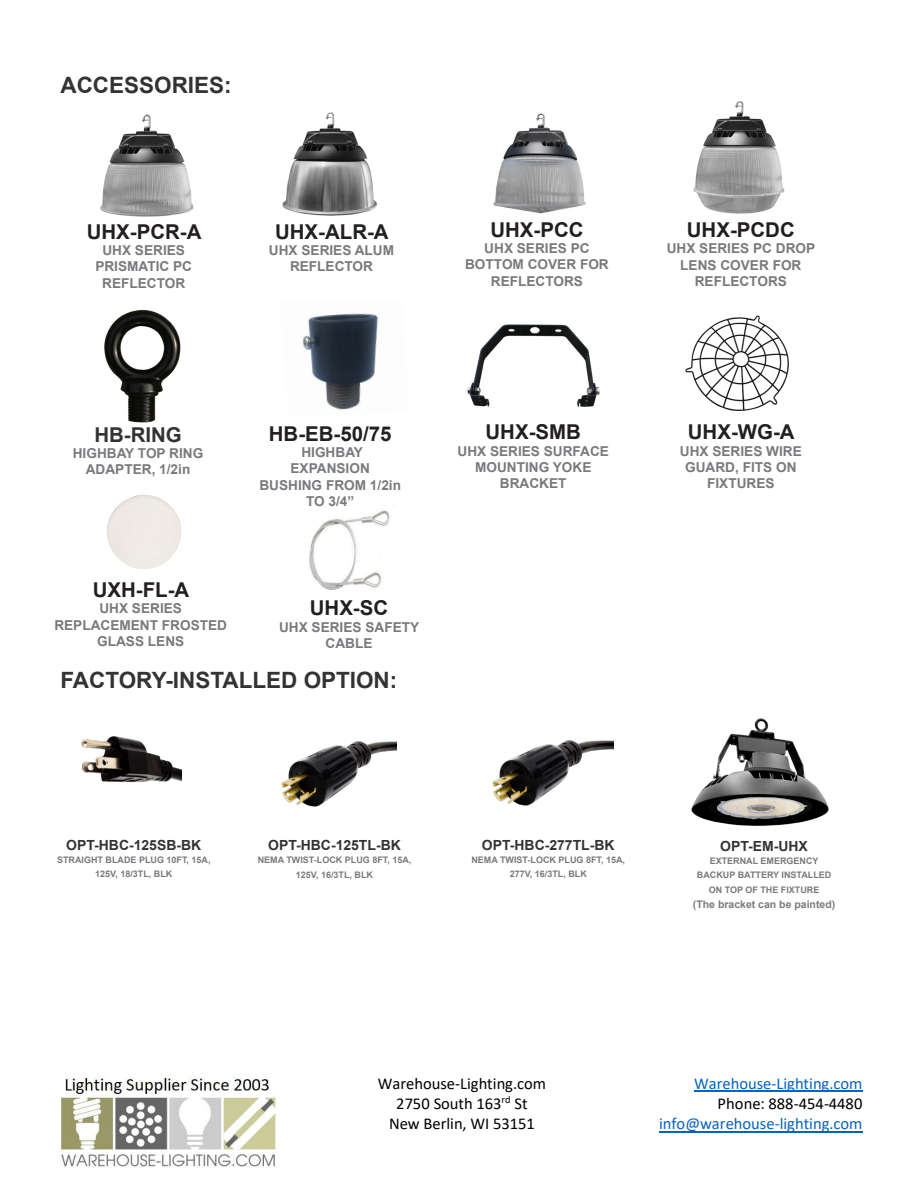
<style>
.page{position:relative;width:918px;height:1188px;background:#fff}
.page>*{position:absolute;margin:0;border:0;box-sizing:border-box;transform-origin:0 0}
.t1{font:700 22.5px "Arial";color:#333}
.t2{font:700 20.4px "Arial";color:#231f20}
.t3{font:700 20.4px "Arial";color:#323332}
.t4{font:16.5px/20.1px "Calibri";color:#000;text-align:center}
.t5{font:16.5px "Calibri";color:#0563c1}
.t6{font:700 13.95px "Arial";color:#323332}
.t7{font:700 13.65px/16.4px "Arial";color:#787a7d;text-align:center}
.t8{font:700 10.5px "Arial";color:#7a7b7e}
.t9{font:700 9px/13.5px "Arial";color:#787a7d;text-align:center}
</style>
<div class="page">
<img style="left:104px;top:309px;width:77px;height:114px">
<img style="left:309px;top:510px;width:81px;height:80px">
<img style="left:282px;top:112px;width:95px;height:104px">
<img style="left:101px;top:114px;width:93px;height:103px">
<img style="left:693px;top:102px;width:92px;height:112px">
<img style="left:493px;top:113px;width:93px;height:101px">
<img style="left:107px;top:495px;width:74px;height:74px">
<img style="left:685px;top:315px;width:104px;height:96px">
<img style="left:467px;top:324px;width:133px;height:83px">
<img style="left:302px;top:313px;width:77px;height:97px">
<img style="left:281px;top:741px;width:115px;height:66px">
<img style="left:492px;top:740px;width:121px;height:66px">
<img style="left:81px;top:736px;width:101px;height:47px">
<img style="left:691px;top:718px;width:138px;height:107px">
<img style="left:62px;top:1077px;width:215px;height:90px">
<hr style="left:659px;top:1131px;width:203px;height:1px;background:#0563c1">
<hr style="left:694px;top:1091px;width:168px;height:1px;background:#0563c1">
<p class="t1" style="left:60px;top:70px;width:173px">ACCESSORIES:</p>
<p class="t2" style="left:87px;top:218px;width:116px">UHX-PCR-A</p>
<p class="t7" style="left:95px;top:243px;width:98px">UHX SERIES<br>PRISMATIC PC<br>REFLECTOR</p>
<p class="t2" style="left:275px;top:218px;width:115px">UHX-ALR-A</p>
<p class="t7" style="left:269px;top:243px;width:127px">UHX SERIES ALUM<br>REFLECTOR</p>
<p class="t2" style="left:490px;top:216px;width:95px">UHX-PCC</p>
<p class="t7" style="left:465px;top:240px;width:145px">UHX SERIES PC<br>BOTTOM COVER FOR<br>REFLECTORS</p>
<p class="t3" style="left:94px;top:421px;width:89px">HB-RING</p>
<p class="t7" style="left:73px;top:445px;width:132px">HIGHBAY TOP RING<br>ADAPTER, 1/2in</p>
<p class="t2" style="left:93px;top:576px;width:98px">UXH-FL-A</p>
<p class="t7" style="left:54px;top:601px;width:174px">UHX SERIES<br>REPLACEMENT FROSTED<br>GLASS LENS</p>
<p class="t2" style="left:269px;top:420px;width:124px">HB-EB-50/75</p>
<p class="t7" style="left:259px;top:445px;width:143px">HIGHBAY<br>EXPANSION<br>BUSHING FROM 1/2in<br>TO 3/4”</p>
<p class="t2" style="left:310px;top:594px;width:80px">UHX-SC</p>
<p class="t7" style="left:279px;top:619px;width:142px">UHX SERIES SAFETY<br>CABLE</p>
<p class="t1" style="left:60px;top:665px;width:338px">FACTORY-INSTALLED OPTION:</p>
<p class="t2" style="left:486px;top:419px;width:97px">UHX-SMB</p>
<p class="t7" style="left:457px;top:443px;width:153px">UHX SERIES SURFACE<br>MOUNTING YOKE<br>BRACKET</p>
<p class="t2" style="left:687px;top:216px;width:109px">UHX-PCDC</p>
<p class="t7" style="left:667px;top:241px;width:150px">UHX SERIES PC DROP<br>LENS COVER FOR<br>REFLECTORS</p>
<p class="t2" style="left:688px;top:419px;width:108px">UHX-WG-A</p>
<p class="t7" style="left:680px;top:443px;width:123px">UHX SERIES WIRE<br>GUARD, FITS ON<br>FIXTURES</p>
<p class="t6" style="left:66px;top:835px;width:136px">OPT-HBC-125SB-BK</p>
<p class="t9" style="left:57px;top:854px;width:155px">STRAIGHT BLADE PLUG 10FT, 15A,<br>125V, 18/3TL, BLK</p>
<p class="t6" style="left:268px;top:835px;width:134px">OPT-HBC-125TL-BK</p>
<p class="t9" style="left:258px;top:853px;width:155px;line-height:15px">NEMA TWIST-LOCK PLUG 8FT, 15A,<br>125V, 16/3TL, BLK</p>
<p class="t6" style="left:482px;top:835px;width:134px">OPT-HBC-277TL-BK</p>
<p class="t9" style="left:471px;top:854px;width:155px">NEMA TWIST-LOCK PLUG 8FT, 15A,<br>277V, 16/3TL, BLK</p>
<p class="t6" style="left:720px;top:837px;width:89px">OPT-EM-UHX</p>
<p class="t9" style="left:697px;top:855px;width:136px">EXTERNAL EMERGENCY<br>BACKUP BATTERY INSTALLED</p>
<p class="t9" style="left:709px;top:883px;width:112px">ON TOP OF THE FIXTURE</p>
<p class="t8" style="left:693px;top:897px;width:144px">(The bracket can be painted)</p>
<p class="t4" style="left:378px;top:1075px;width:170px">Warehouse-Lighting.com<br>2750 South 163<sup>rd</sup> St<br>New Berlin, WI 53151</p>
<p class="t5" style="left:694px;top:1077px;width:170px">Warehouse-Lighting.com</p>
<p class="t4" style="left:718px;top:1095px;width:146px">Phone: 888-454-4480</p>
<p class="t5" style="left:659px;top:1117px;width:205px">info@warehouse-lighting.com</p>
</div>
